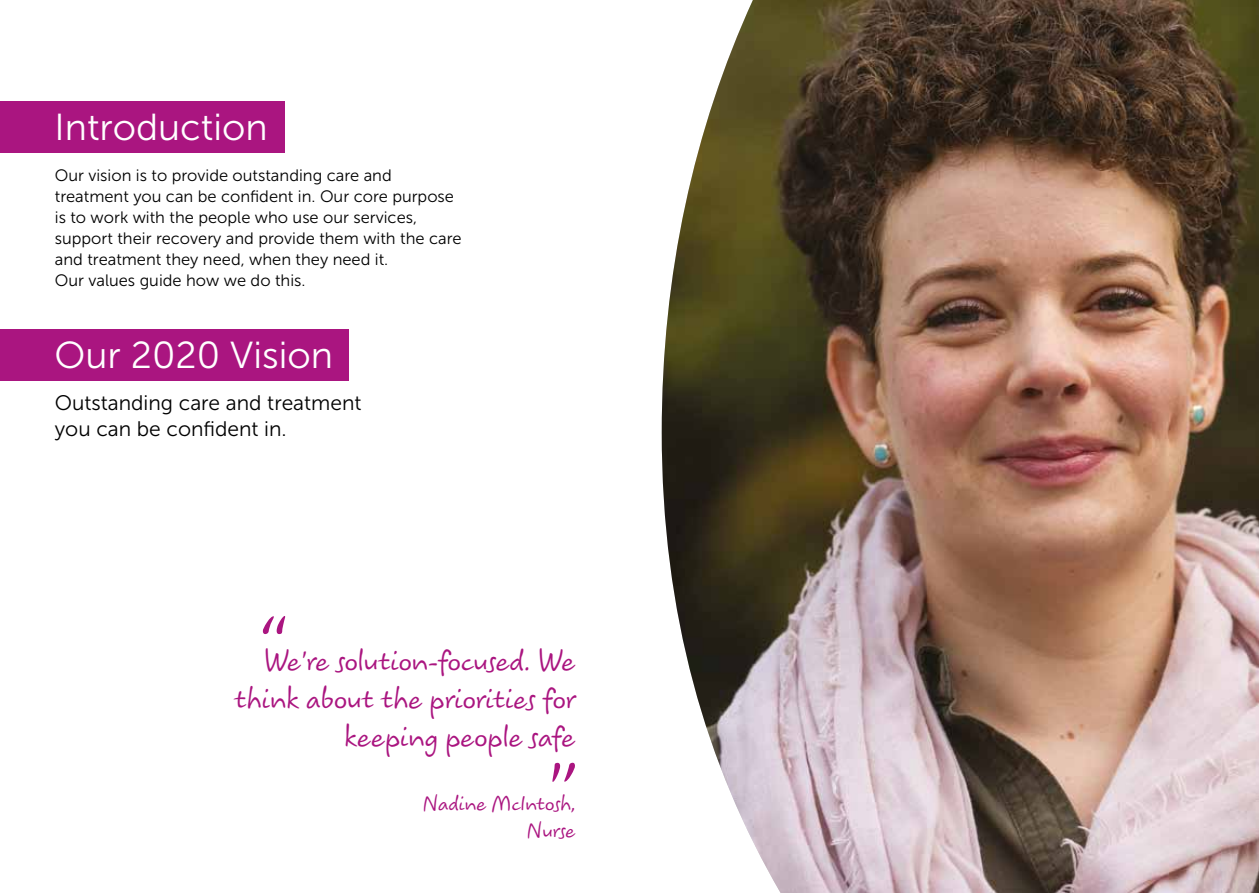
<style>
.page{position:relative;width:1259px;height:893px;background:#fff}
.page>*{position:absolute;margin:0;border:0;box-sizing:border-box;transform-origin:0 0}
.t1{font:86.7px "Koorkin Std";color:#aa1580}
.t2{font:37.5px "Museo Sans 300";color:#fff}
.t3{font:31.5px/37.8px "Koorkin Std";color:#aa1580;text-align:right}
.t4{font:22.5px/27px "Koorkin Std";color:#aa1580;text-align:right}
.t5{font:21px/25.5px "Museo Sans 300";color:#000}
.t6{font:16.5px/21px "Museo Sans 300";color:#000}
</style>
<div class="page">
<div style="left:0;top:101px;width:284px;height:51px;background:#aa1580"></div>
<div style="left:0;top:330px;width:348px;height:51px;background:#aa1580"></div>
<img style="left:662px;top:0;width:597px;height:893px">
<h2 class="t2" style="left:55px;top:107px;width:215px">Introduction</h2>
<p class="t6" style="left:55px;top:165px;width:408px">Our vision is to provide outstanding care and treatment you can be confident in. Our core purpose is to work with the people who use our services, support their recovery and provide them with the care and treatment they need, when they need it.<br>Our values guide how we do this.</p>
<h2 class="t2" style="left:55px;top:335px;width:280px">Our 2020 Vision</h2>
<p class="t5" style="left:55px;top:390px;width:308px">Outstanding care and treatment you can be confident in.</p>
<h1 class="t1" style="left:259px;top:595px;width:29px">“</h1>
<h3 class="t3" style="left:234px;top:644px;width:342px">We’re solution-focused. We think about the priorities for keeping people safe</h3>
<h3 class="t4" style="left:422px;top:792px;width:155px">Nadine McIntosh,<br>Nurse</h3>
<h1 class="t1" style="left:548px;top:742px;width:29px">”</h1>
</div>
